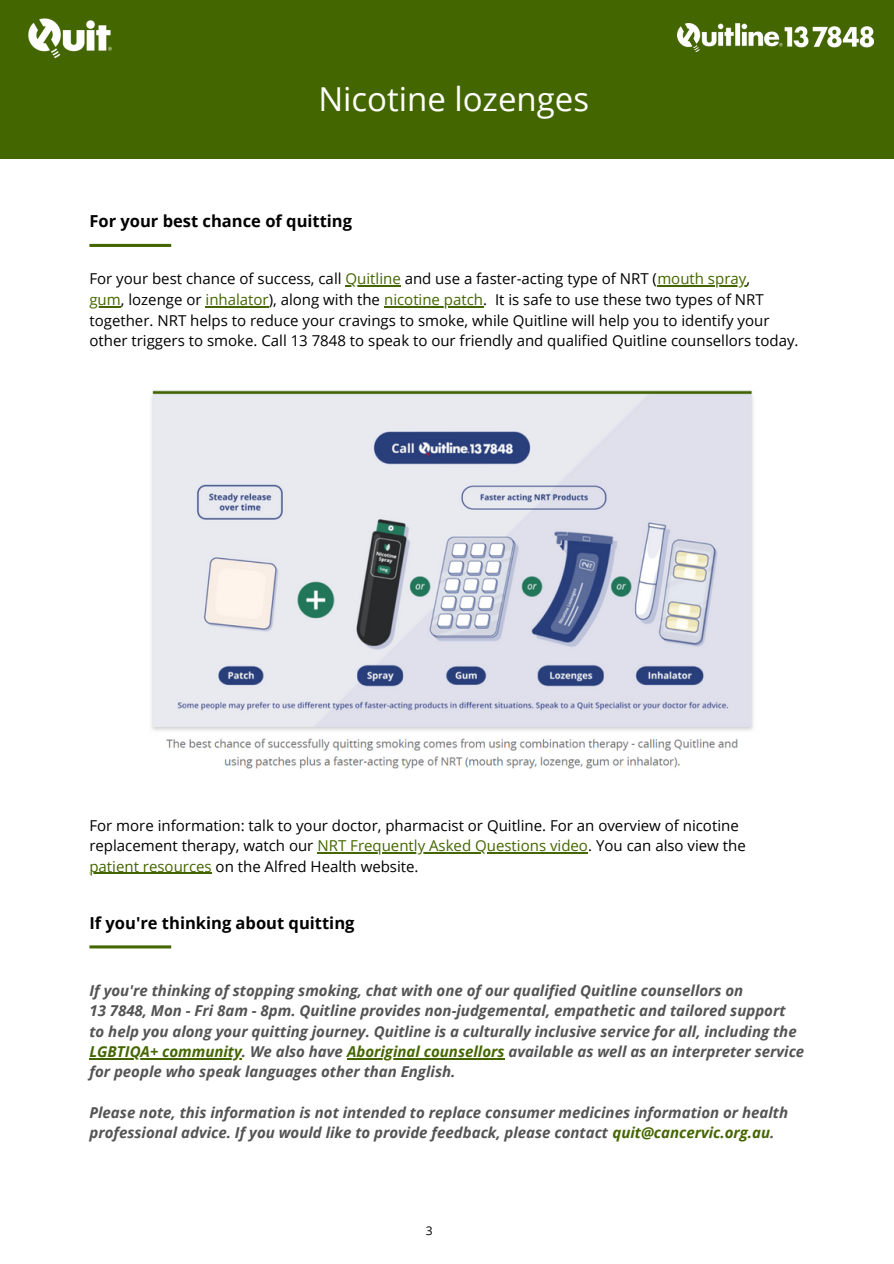
<style>
.page{position:relative;width:894px;height:1264px;background:#fff}
.page>*{position:absolute;margin:0;border:0;box-sizing:border-box;transform-origin:0 0}
.t1{font:33px "Open Sans";color:#fff}
.t2{font:700 16.5px "Open Sans";color:#000}
.t3{font:italic 700 15px/20.2px "Open Sans";color:#545454}
.t4{font:15px/20.7px "Open Sans";color:#000}
.t5{font:12px "Open Sans";color:#000}
.s1{color:#460}
</style>
<div class="page">
<svg style="left:89px;top:244px;width:82px;height:3px"></svg>
<div style="left:0;top:0;width:893px;height:159px;background:#460"></div>
<svg style="left:89px;top:945px;width:82px;height:3px"></svg>
<img style="left:677px;top:24px;width:196px;height:28px">
<img style="left:28px;top:18px;width:84px;height:40px">
<img style="left:151px;top:390px;width:602px;height:379px">
<hr style="left:345px;top:285px;width:56px;height:2px;background:#460">
<hr style="left:657px;top:285px;width:89px;height:2px;background:#460">
<hr style="left:89px;top:306px;width:32px;height:1px;background:#460">
<hr style="left:205px;top:306px;width:64px;height:1px;background:#460">
<hr style="left:384px;top:306px;width:99px;height:1px;background:#460">
<hr style="left:317px;top:852px;width:271px;height:1px;background:#460">
<hr style="left:89px;top:872px;width:123px;height:1px;background:#460">
<hr style="left:89px;top:1057px;width:153px;height:2px;background:#460">
<hr style="left:347px;top:1057px;width:157px;height:2px;background:#460">
<h1 class="t1" style="left:318px;top:75px;width:272px">Nicotine lozenges</h1>
<p class="t2" style="left:89px;top:209px;width:264px">For your best chance of quitting</p>
<p class="t4" style="left:89px;top:268px;width:710px">For your best chance of success, call <span class="s1">Quitline</span> and use a faster-acting type of NRT (<span class="s1">mouth spray</span>,<br><span class="s1">gum</span>, lozenge or <span class="s1">inhalator</span>), along with the <span class="s1">nicotine patch</span>. It is safe to use these two types of NRT together. NRT helps to reduce your cravings to smoke, while Quitline will help you to identify your other triggers to smoke. Call 13 7848 to speak to our friendly and qualified Quitline counsellors today.</p>
<p class="t4" style="left:89px;top:815px;width:657px;line-height:20.2px">For more information: talk to your doctor, pharmacist or Quitline. For an overview of nicotine replacement therapy, watch our <span class="s1">NRT Frequently Asked Questions video</span>. You can also view the <span class="s1">patient resources</span> on the Alfred Health website.</p>
<p class="t2" style="left:89px;top:911px;width:266px">If you're thinking about quitting</p>
<p class="t3" style="left:89px;top:980px;width:716px">If you're thinking of stopping smoking, chat with one of our qualified Quitline counsellors on<br>13 7848, Mon - Fri 8am - 8pm. Quitline provides non-judgemental, empathetic and tailored support<br>to help you along your quitting journey. Quitline is a culturally inclusive service for all, including the <span class="s1">LGBTIQA+ community</span>. We also have <span class="s1">Aboriginal counsellors</span> available as well as an interpreter service for people who speak languages other than English.</p>
<p class="t3" style="left:89px;top:1101px;width:700px">Please note, this information is not intended to replace consumer medicines information or health professional advice. If you would like to provide feedback, please contact <span class="s1">quit@cancervic.org.au</span>.</p>
<p class="t5" style="left:426px;top:1221px;width:8px">3</p>
</div>
